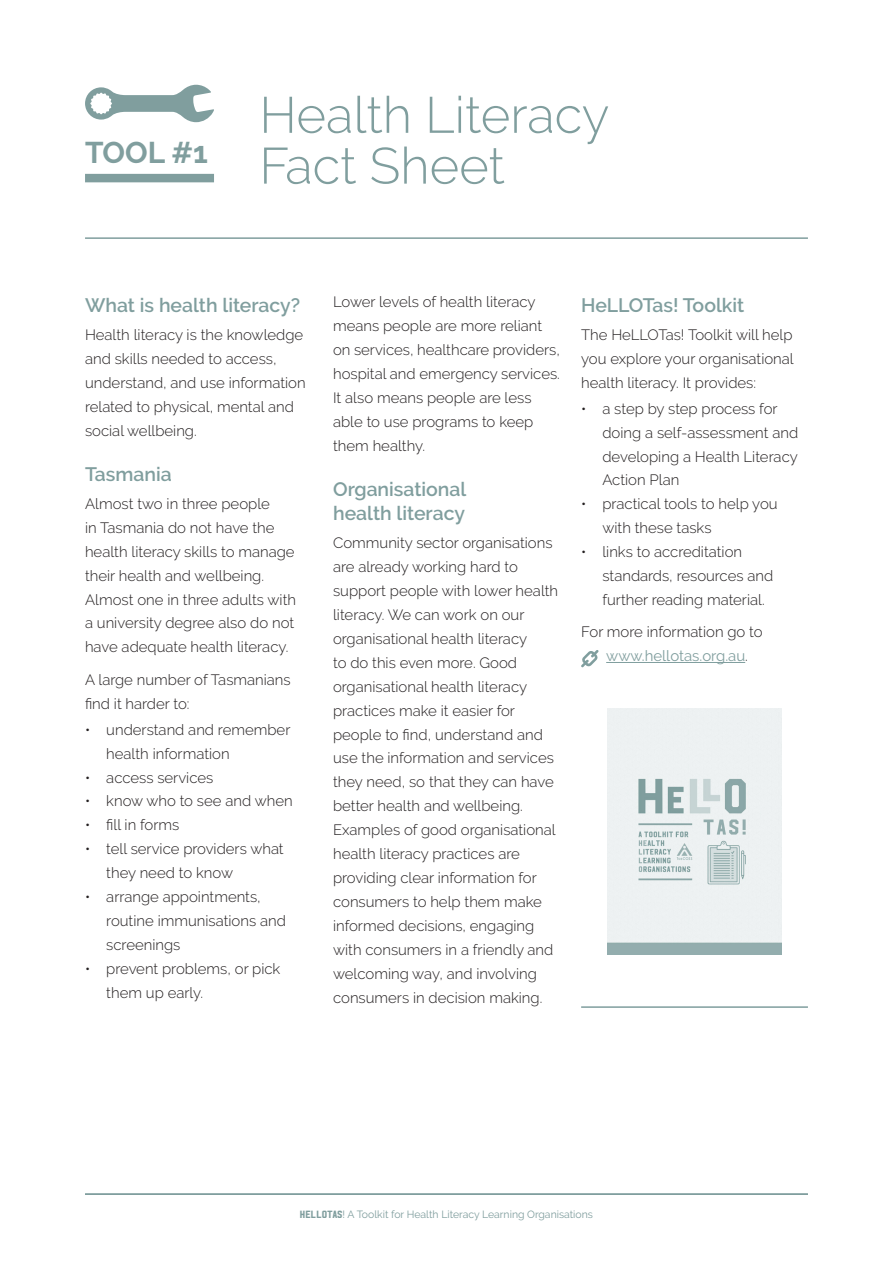
<style>
.page{position:relative;width:893px;height:1263px;background:#fff}
.page>*{position:absolute;margin:0;border:0;box-sizing:border-box;transform-origin:0 0}
.Tool_title{font:300 50.85px/50.8px "Raleway";color:#809e9e}
.t1{font:700 29.85px "Raleway";color:#809e9e}
.Subheading_Tools{font:600 19.5px/23.9px "Raleway";color:#809e9e}
.Body{font:300 15px/23.9px "Raleway";color:#231f20}
.Body_after_bullet{font:300 15px/23.9px "Raleway";color:#231f20}
.Body_before_bullet{font:300 15px/23.9px "Raleway";color:#231f20}
.t2{font:10.5px "Raleway";color:#809e9e}
.s1{font-weight:400;color:#809e9e}
.s2{font-family:"Hudson NY"}
</style>
<div class="page">
<hr style="left:85px;top:237px;width:723px;height:2px;background:#809e9e">
<hr style="left:85px;top:1193px;width:723px;height:2px;background:#809e9e">
<svg style="left:85px;top:85px;width:129px;height:37px"></svg>
<div style="left:85px;top:174px;width:129px;height:8px;background:#809e9e"></div>
<hr style="left:581px;top:1006px;width:227px;height:2px;background:#809e9e">
<hr style="left:606px;top:662px;width:139px;height:1px;background:#809e9e">
<svg style="left:581px;top:650px;width:18px;height:18px"></svg>
<img style="left:607px;top:708px;width:175px;height:247px">
<p class="t1" style="left:85px;top:136px;width:124px">TOOL #1</p>
<p class="Tool_title" style="left:259px;top:89px;width:351px">Health Literacy<br>Fact Sheet</p>
<p class="Subheading_Tools" style="left:85px;top:293px;width:217px">What is health literacy?</p>
<p class="Body" style="left:85px;top:323px;width:222px">Health literacy is the knowledge and skills needed to access, understand, and use information related to physical, mental and social wellbeing.</p>
<p class="Subheading_Tools" style="left:85px;top:462px;width:88px">Tasmania</p>
<p class="Body" style="left:85px;top:492px;width:212px">Almost two in three people<br>in Tasmania do not have the health literacy skills to manage their health and wellbeing.<br>Almost one in three adults with a university degree also do not have adequate health literacy.</p>
<p class="Body_before_bullet" style="left:85px;top:667px;width:207px">A large number of Tasmanians find it harder to:</p>
<p class="Body" style="left:106px;top:717px;width:186px;text-indent:-21px">• understand and remember health information</p>
<p class="Body" style="left:85px;top:765px;width:130px">• access services</p>
<p class="Body" style="left:85px;top:789px;width:209px">• know who to see and when</p>
<p class="Body" style="left:85px;top:813px;width:96px">• fill in forms</p>
<p class="Body" style="left:106px;top:837px;width:179px;text-indent:-21px">• tell service providers what they need to know</p>
<p class="Body" style="left:106px;top:885px;width:181px;text-indent:-21px">• arrange appointments, routine immunisations and screenings</p>
<p class="Body" style="left:106px;top:956px;width:176px;text-indent:-21px">• prevent problems, or pick them up early.</p>
<p class="Body_after_bullet" style="left:333px;top:290px;width:228px">Lower levels of health literacy means people are more reliant on services, healthcare providers, hospital and emergency services.<br>It also means people are less able to use programs to keep them healthy.</p>
<p class="Subheading_Tools" style="left:333px;top:477px;width:135px">Organisational health literacy</p>
<p class="Body" style="left:333px;top:531px;width:227px">Community sector organisations are already working hard to support people with lower health literacy. We can work on our organisational health literacy<br>to do this even more. Good organisational health literacy practices make it easier for people to find, understand and use the information and services they need, so that they can have better health and wellbeing.<br>Examples of good organisational health literacy practices are providing clear information for consumers to help them make informed decisions, engaging with consumers in a friendly and welcoming way, and involving consumers in decision making.</p>
<p class="Subheading_Tools" style="left:581px;top:293px;width:165px">HeLLOTas! Toolkit</p>
<p class="Body_before_bullet" style="left:581px;top:323px;width:214px;text-align:justify">The HeLLOTas! Toolkit will help you explore your organisational health literacy. It provides:</p>
<p class="Body" style="left:602px;top:396px;width:197px;text-indent:-21px">• a step by step process for doing a self-assessment and developing a Health Literacy<br>Action Plan</p>
<p class="Body" style="left:602px;top:492px;width:177px;text-indent:-21px">• practical tools to help you with these tasks</p>
<p class="Body" style="left:602px;top:540px;width:172px;text-indent:-21px">• links to accreditation standards, resources and further reading material.</p>
<p class="Body_after_bullet" style="left:606px;top:620px;width:158px;text-indent:-25px">For more information go to <span class="s1">www.hellotas.org.au</span>.</p>
<p class="t2" style="left:300px;top:1208px;width:295px"><span class="s2">HelloTAS</span>! A Toolkit for Health Literacy Learning Organisations</p>
</div>
